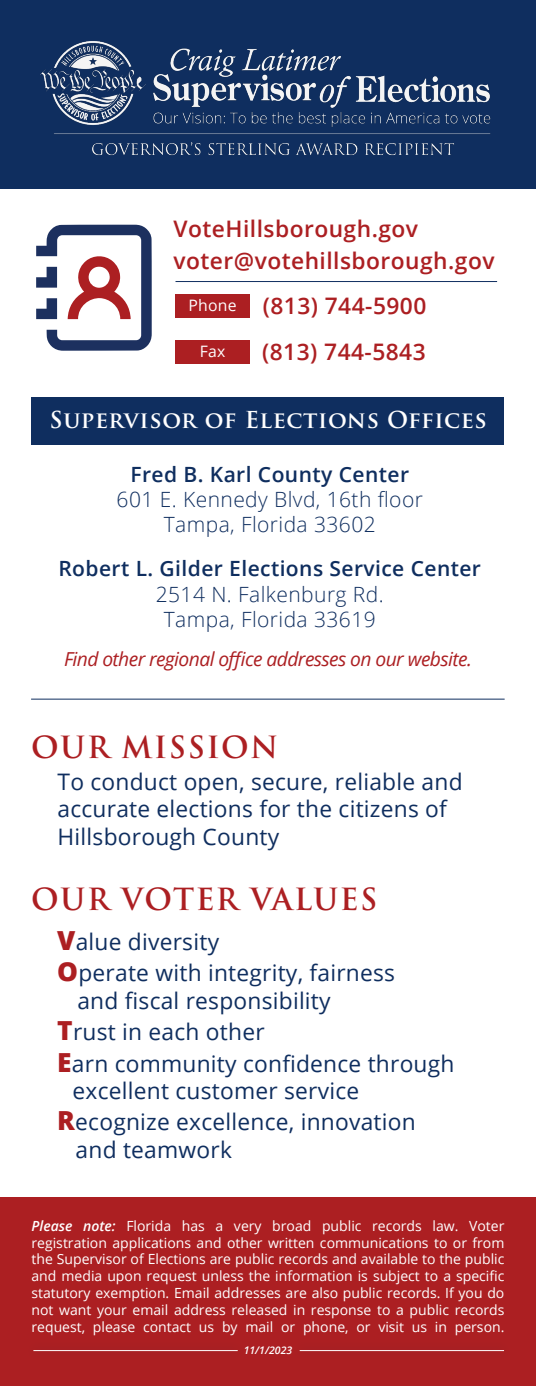
<style>
.page{position:relative;width:536px;height:1386px;background:#fff}
.page>*{position:absolute;margin:0;border:0;box-sizing:border-box;transform-origin:0 0}
.t1{font:700 29.75px "Trajan Pro";letter-spacing:.05em;color:#ac1f22}
.t2{font:22.75px/27.3px "Open Sans";letter-spacing:.01em;color:#0f2e5f}
.t3{font:600 22.75px "Open Sans";letter-spacing:.02em;color:#ac1f22}
.t4{font:700 22.75px "Trajan Pro";letter-spacing:.02em;color:#fff}
.t5{font:300 21px "Open Sans";letter-spacing:.02em;color:#0f2e5f}
.t6{font:600 21px "Open Sans";letter-spacing:.02em;color:#0f2e5f}
.Body_Text{font:italic 19.25px "Open Sans";letter-spacing:-.03em;color:#ac1f22}
.Basic_Heading{font:15.75px "Open Sans";letter-spacing:.02em;color:#fff}
.t7{font:14px/16.8px "Open Sans";color:#fff;text-align:justify}
.t8{font:italic 600 10.5px "Open Sans";color:#fff}
.s1{font-weight:800;font-size:26.25px;color:#ac1f22}
.s2{font-weight:600;font-style:italic}
</style>
<div class="page">
<div style="left:32px;top:397px;width:472px;height:47px;background:#0f2e5f"></div>
<div style="left:0;top:1198px;width:536px;height:188px;background:#ac1f22"></div>
<hr style="left:175px;top:281px;width:322px;height:1px;background:#0f2e5f">
<hr style="left:31px;top:699px;width:473px;height:1px;background:#0f2e5f">
<svg style="left:36px;top:225px;width:116px;height:126px"></svg>
<div style="left:0;top:0;width:536px;height:189px;background:#0f2e5f"></div>
<img style="left:40px;top:41px;width:451px;height:115px">
<div style="left:175px;top:294px;width:75px;height:24px;background:#ac1f22"></div>
<div style="left:175px;top:340px;width:75px;height:24px;background:#ac1f22"></div>
<hr style="left:33px;top:1350px;width:205px;height:1px;background:#fff">
<hr style="left:299px;top:1350px;width:205px;height:1px;background:#fff">
<p class="t3" style="left:173px;top:213px;width:246px">VoteHillsborough.gov</p>
<p class="t3" style="left:173px;top:245px;width:322px">voter@votehillsborough.gov</p>
<p class="t3" style="left:263px;top:290px;width:165px">(813) 744-5900</p>
<p class="t3" style="left:262px;top:336px;width:165px">(813) 744-5843</p>
<p class="Basic_Heading" style="left:188px;top:295px;width:50px">Phone</p>
<p class="Basic_Heading" style="left:199px;top:340px;width:27px">Fax</p>
<p class="t4" style="left:49px;top:406px;width:439px">Supervisor of Elections Offices</p>
<p class="t6" style="left:130px;top:460px;width:280px">Fred B. Karl County Center</p>
<p class="t5" style="left:117px;top:485px;width:308px">601 E. Kennedy Blvd, 16th floor</p>
<p class="t5" style="left:164px;top:510px;width:213px">Tampa, Florida 33602</p>
<p class="t6" style="left:58px;top:554px;width:424px">Robert L. Gilder Elections Service Center</p>
<p class="t5" style="left:156px;top:580px;width:229px">2514 N. Falkenburg Rd.</p>
<p class="t5" style="left:164px;top:605px;width:213px">Tampa, Florida 33619</p>
<p class="Body_Text" style="left:64px;top:646px;width:409px">Find other regional office addresses on our website.</p>
<p class="t1" style="left:31px;top:729px;width:248px">OUR MISSION</p>
<p class="t2" style="left:58px;top:767px;width:406px">To conduct open, secure, reliable and accurate elections for the citizens of<br>Hillsborough County</p>
<p class="t1" style="left:31px;top:881px;width:348px">OUR VOTER VALUES</p>
<p class="t2" style="left:57px;top:927px;width:163px"><span class="s1">V</span>alue diversity</p>
<p class="t2" style="left:77px;top:959px;width:319px;text-indent:-20px"><span class="s1">O</span>perate with integrity, fairness and fiscal responsibility</p>
<p class="t2" style="left:57px;top:1018px;width:209px"><span class="s1">T</span>rust in each other</p>
<p class="t2" style="left:73px;top:1049px;width:383px;text-indent:-15px"><span class="s1">E</span>arn community confidence through excellent customer service</p>
<p class="t2" style="left:76px;top:1108px;width:341px;text-indent:-18px"><span class="s1">R</span>ecognize excellence, innovation and teamwork</p>
<p class="t7" style="left:32px;top:1217px;width:474px"><span class="s2">Please note:</span> Florida has a very broad public records law. Voter registration applications and other written communications to or from the Supervisor of Elections are public records and available to the public and media upon request unless the information is subject to a specific statutory exemption. Email addresses are also public records. If you do not want your email address released in response to a public records request, please contact us by mail or phone, or visit us in person.</p>
<p class="t8" style="left:243px;top:1343px;width:50px">11/1/2023</p>
</div>
